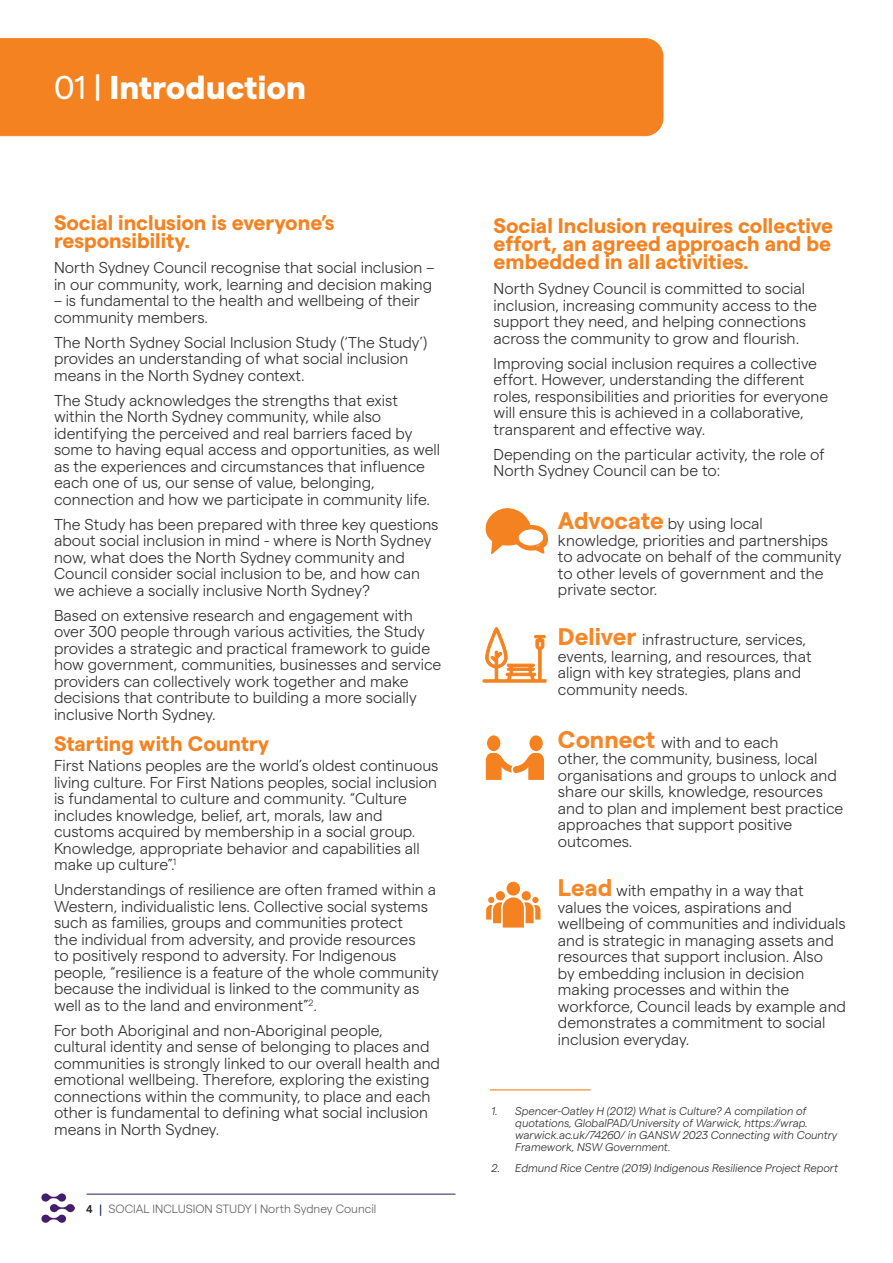
<style>
.page{position:relative;width:893px;height:1263px;background:#fff}
.page>*{position:absolute;margin:0;border:0;box-sizing:border-box;transform-origin:0 0}
.TPS_Header_Section_Reg{font:800 33px "Matter";color:#fff}
.TPS_Header_Body_L1_Orange{font:700 21px/18px "Matter";color:#f58220}
.Paragraph_General_Black{font:300 15.75px/16.5px "Matter";color:#312f30}
.t1{font:300 12px "Matter";color:#636366}
.Paragraph_General_Black-2{font:italic 300 11.25px/12px "Matter";color:#312f30}
.s1{font-weight:400}
.s2{font-family:"Avenir";font-weight:800;font-size:11.25px;color:#231f20}
.s3{font-family:"Avenir";font-weight:800;font-size:11.25px;color:#233065}
.s4{font-weight:700;font-size:24px;color:#f58728}
</style>
<div class="page">
<hr style="left:87px;top:1193px;width:368px;height:2px;background:#4b3475">
<img style="left:42px;top:1193px;width:33px;height:30px">
<div style="left:0;top:38px;width:663px;height:98px;background:#f58220"></div>
<hr style="left:490px;top:1089px;width:101px;height:1px;background:#f58220">
<svg style="left:485px;top:508px;width:63px;height:47px"></svg>
<div style="left:517px;top:528px;width:28px;height:19px;border:2px solid #f58220;border-radius:50%"></div>
<svg style="left:482px;top:627px;width:65px;height:56px"></svg>
<svg style="left:486px;top:735px;width:58px;height:45px"></svg>
<svg style="left:486px;top:882px;width:54px;height:45px"></svg>
<p class="TPS_Header_Section_Reg" style="left:54px;top:63px;width:254px"><span class="s1">01 |</span> Introduction</p>
<p class="TPS_Header_Body_L1_Orange" style="left:54px;top:212px;width:282px">Social inclusion is everyone’s responsibility.</p>
<p class="Paragraph_General_Black" style="left:54px;top:258px;width:382px">North Sydney Council recognise that social inclusion – in our community, work, learning and decision making</p>
<p class="Paragraph_General_Black" style="left:54px;top:291px;width:367px">– is fundamental to the health and wellbeing of their community members.</p>
<p class="Paragraph_General_Black" style="left:54px;top:333px;width:375px">The North Sydney Social Inclusion Study (‘The Study’) provides an understanding of what social inclusion means in the North Sydney context.</p>
<p class="Paragraph_General_Black" style="left:54px;top:391px;width:388px">The Study acknowledges the strengths that exist within the North Sydney community, while also identifying the perceived and real barriers faced by some to having equal access and opportunities, as well as the experiences and circumstances that influence each one of us, our sense of value, belonging, connection and how we participate in community life.</p>
<p class="Paragraph_General_Black" style="left:54px;top:515px;width:386px">The Study has been prepared with three key questions about social inclusion in mind - where is North Sydney now, what does the North Sydney community and Council consider social inclusion to be, and how can we achieve a socially inclusive North Sydney?</p>
<p class="Paragraph_General_Black" style="left:54px;top:606px;width:389px">Based on extensive research and engagement with over 300 people through various activities, the Study provides a strategic and practical framework to guide how government, communities, businesses and service providers can collectively work together and make decisions that contribute to building a more socially inclusive North Sydney.</p>
<p class="TPS_Header_Body_L1_Orange" style="left:54px;top:732px;width:217px">Starting with Country</p>
<p class="Paragraph_General_Black" style="left:54px;top:756px;width:386px">First Nations peoples are the world’s oldest continuous living culture. For First Nations peoples, social inclusion is fundamental to culture and community. “Culture includes knowledge, belief, art, morals, law and customs acquired by membership in a social group.<br>Knowledge, appropriate behavior and capabilities all make up culture”.<sup>1</sup></p>
<p class="Paragraph_General_Black" style="left:54px;top:880px;width:386px">Understandings of resilience are often framed within a Western, individualistic lens. Collective social systems such as families, groups and communities protect<br>the individual from adversity, and provide resources<br>to positively respond to adversity. For Indigenous people, “resilience is a feature of the whole community because the individual is linked to the community as well as to the land and environment”<sup>2</sup>.</p>
<p class="Paragraph_General_Black" style="left:54px;top:1021px;width:388px">For both Aboriginal and non-Aboriginal people,<br>cultural identity and sense of belonging to places and communities is strongly linked to our overall health and emotional wellbeing. Therefore, exploring the existing connections within the community, to place and each other is fundamental to defining what social inclusion means in North Sydney.</p>
<p class="t1" style="left:86px;top:1200px;width:292px"><span class="s2">4</span> <span class="s3">|</span> SOCIAL INCLUSION STUDY | North Sydney Council</p>
<p class="TPS_Header_Body_L1_Orange" style="left:494px;top:215px;width:341px;text-align:justify">Social Inclusion requires collective effort, an agreed approach and be embedded in all activities.</p>
<p class="Paragraph_General_Black" style="left:494px;top:279px;width:325px">North Sydney Council is committed to social inclusion, increasing community access to the support they need, and helping connections across the community to grow and flourish.</p>
<p class="Paragraph_General_Black" style="left:494px;top:354px;width:336px">Improving social inclusion requires a collective effort. However, understanding the different roles, responsibilities and priorities for everyone will ensure this is achieved in a collaborative, transparent and effective way.</p>
<p class="Paragraph_General_Black" style="left:494px;top:445px;width:333px">Depending on the particular activity, the role of<br>North Sydney Council can be to:</p>
<p class="Paragraph_General_Black" style="left:558px;top:514px;width:285px"><span class="s4">Advocate</span> by using local knowledge, priorities and partnerships to advocate on behalf of the community to other levels of government and the private sector.</p>
<p class="Paragraph_General_Black" style="left:558px;top:630px;width:255px"><span class="s4">Deliver</span> infrastructure, services, events, learning, and resources, that align with key strategies, plans and community needs.</p>
<p class="Paragraph_General_Black" style="left:558px;top:732px;width:287px"><span class="s4">Connect</span> with and to each<br>other, the community, business, local organisations and groups to unlock and share our skills, knowledge, resources and to plan and implement best practice approaches that support positive outcomes.</p>
<p class="Paragraph_General_Black" style="left:558px;top:881px;width:290px"><span class="s4">Lead</span> with empathy in a way that values the voices, aspirations and wellbeing of communities and individuals and is strategic in managing assets and resources that support inclusion. Also<br>by embedding inclusion in decision making processes and within the workforce, Council leads by example and demonstrates a commitment to social inclusion everyday.</p>
<p class="Paragraph_General_Black-2" style="left:491px;top:1104px;width:8px">1.</p>
<p class="Paragraph_General_Black-2" style="left:515px;top:1104px;width:324px">Spencer-Oatley H (2012) What is Culture? A compilation of quotations, GlobalPAD/University of Warwick, https://wrap. warwick.ac.uk/74260/ in GANSW 2023 Connecting with Country Framework, NSW Government.</p>
<p class="Paragraph_General_Black-2" style="left:491px;top:1161px;width:10px">2.</p>
<p class="Paragraph_General_Black-2" style="left:515px;top:1161px;width:325px">Edmund Rice Centre (2019) Indigenous Resilience Project Report</p>
</div>
